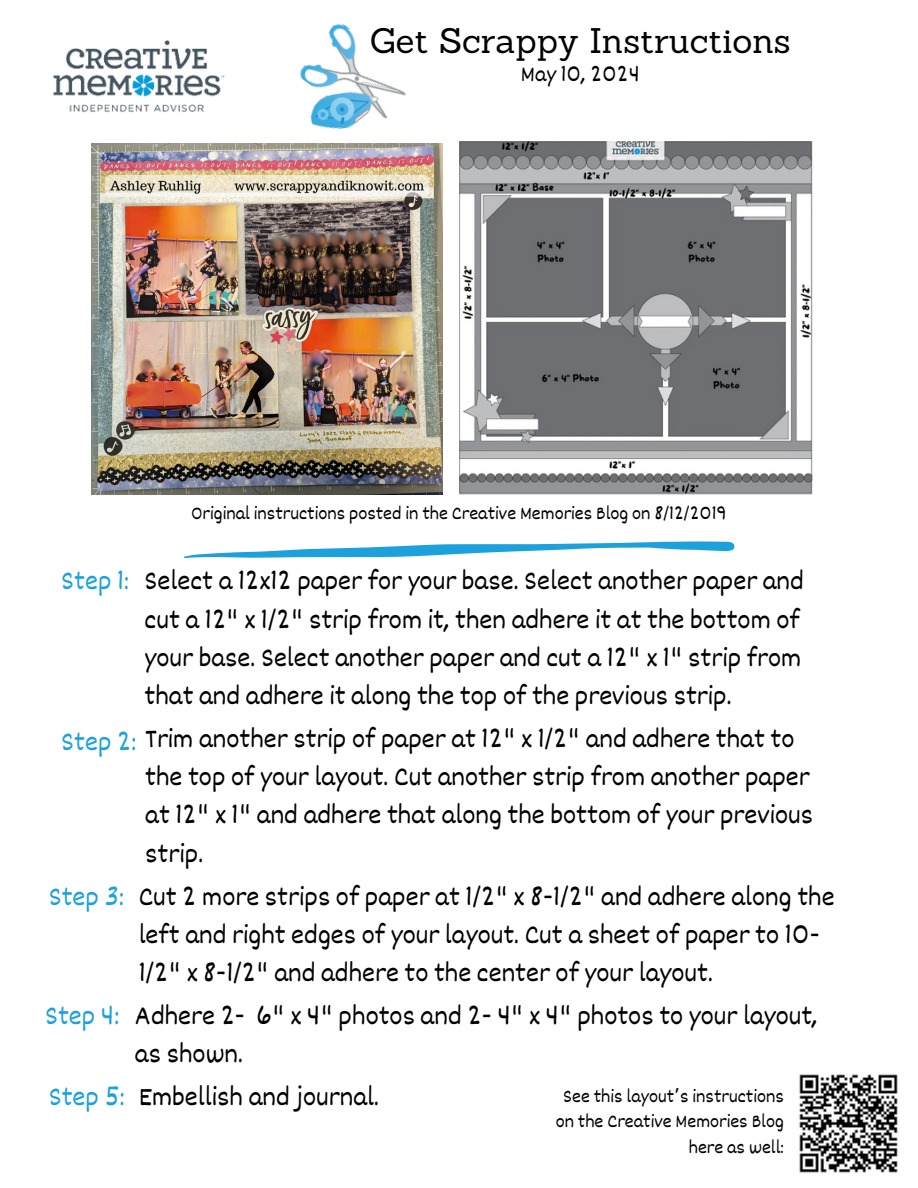
<style>
.page{position:relative;width:918px;height:1188px;background:#fff}
.page>*{position:absolute;margin:0;border:0;box-sizing:border-box;transform-origin:0 0}
.t1{font:34.65px "Sanchez";color:#000}
.t2{font:27.75px/38.2px "Dekko";color:#000}
.t3{font:27.75px "Dekko";color:#1ca1dd}
.t4{font:22.8px "Dekko";color:#000}
.t5{font:19.05px/25.8px "Dekko";color:#000;text-align:right}
.s1{font-family:"Noto Sans Gurmukhi"}
</style>
<div class="page">
<img style="left:53px;top:40px;width:223px;height:116px">
<svg style="left:184px;top:541px;width:550px;height:17px"></svg>
<img style="left:299px;top:23px;width:107px;height:96px">
<img style="left:308px;top:87px;width:74px;height:42px">
<img style="left:92px;top:144px;width:351px;height:351px">
<img style="left:459px;top:141px;width:353px;height:354px">
<img style="left:799px;top:1074px;width:99px;height:99px">
<h2 class="t1" style="left:370px;top:18px;width:422px">Get Scrappy Instructions</h2>
<p class="t4" style="left:521px;top:60px;width:121px">May 10, 2024</p>
<p class="t5" style="left:191px;top:500px;width:537px">Original instructions posted in the Creative Memories Blog on 8/12/2019</p>
<p class="t3" style="left:61px;top:564px;width:69px">Step 1:</p>
<p class="t2" style="left:145px;top:561px;width:661px">Select a 12x12 paper for your base. Select another paper and cut a 12" x 1/2" strip from it, then adhere it at the bottom of your base. Select another paper and cut a 12" x 1" strip from that and adhere it along the top of the previous strip.</p>
<h2 class="t3" style="left:61px;top:724px;width:77px">Step 2:</h2>
<h2 class="t2" style="left:145px;top:718px;width:669px">Trim another strip of paper at 12" x 1/2" and adhere that to the top of your layout. Cut another strip from another paper at 12" x 1" and adhere that along the bottom of your previous strip.</h2>
<h2 class="t3" style="left:49px;top:879px;width:77px">Step 3:</h2>
<h2 class="t2" style="left:139px;top:876px;width:697px">Cut 2 more strips of paper at 1/2" x 8-1/2" and adhere along the left and right edges of your layout. Cut a sheet of paper to 10-<br>1/2" x 8-1/2" and adhere to the center of your layout.</h2>
<h2 class="t3" style="left:45px;top:998px;width:76px">Step 4:</h2>
<h2 class="t2" style="left:135px;top:995px;width:684px">Adhere 2- 6" x 4" photos and 2- 4" x 4" photos to your layout, as shown.</h2>
<h2 class="t5" style="left:556px;top:1082px;width:230px">See this layout<span class="s1">’</span>s instructions on the Creative Memories Blog here as well:</h2>
<h2 class="t3" style="left:49px;top:1079px;width:77px">Step 5:</h2>
<h2 class="t2" style="left:139px;top:1077px;width:242px">Embellish and journal.</h2>
</div>
